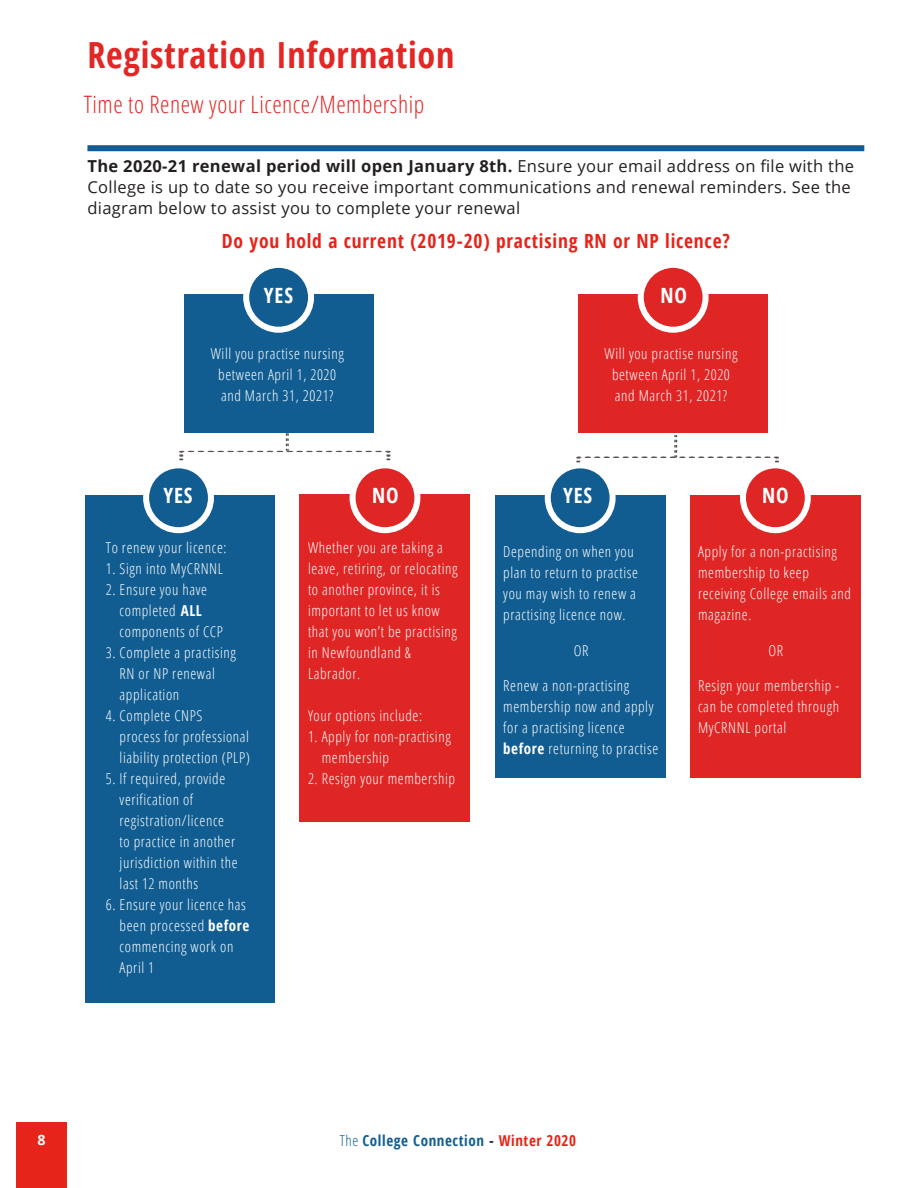
<style>
.page{position:relative;width:918px;height:1188px;background:#fff}
.page>*{position:absolute;margin:0;border:0;box-sizing:border-box;transform-origin:0 0}
.Title_Header__Red{font:700 36px "Open Sans Condensed";letter-spacing:.02em;color:#e22725}
.Title_Sub-Header__Re{font:300 24px "Open Sans Condensed";letter-spacing:.02em;color:#e22725}
.Header__Small_-_Red{font:700 21px "Open Sans Condensed";letter-spacing:.04em;color:#fff}
.Header__Small_-_Red-2{font:700 19.5px "Open Sans Condensed";letter-spacing:.04em;color:#e72419}
.Large_Body__intro{font:16.5px/21px "Open Sans";letter-spacing:.02em;color:#231f20}
.t1{font:300 15px/21px "Open Sans Condensed";letter-spacing:.04em;color:#fff}
.t2{font:700 15px "Open Sans Condensed";letter-spacing:.04em;color:#125e92}
.t3{font:700 14.25px "Open Sans";color:#fff}
.s1{font-weight:700}
.s2{font-weight:300}
.s3{color:#231f20}
.s4{color:#e72419}
</style>
<div class="page">
<div style="left:16px;top:1122px;width:50px;height:65px;background:#e72419"></div>
<div style="left:87px;top:145px;width:777px;height:6px;background:#115c92"></div>
<svg style="left:179px;top:428px;width:211px;height:32px"></svg>
<svg style="left:576px;top:435px;width:202px;height:27px"></svg>
<div style="left:184px;top:294px;width:189px;height:138px;background:#115d91"></div>
<div style="left:246px;top:265px;width:65px;height:65px;background:#115d91;border-radius:50%"></div>
<div style="left:243px;top:262px;width:71px;height:71px;border:6px solid #fff;border-radius:50%"></div>
<div style="left:578px;top:294px;width:189px;height:138px;background:#e02525"></div>
<div style="left:640px;top:265px;width:65px;height:65px;background:#e02525;border-radius:50%"></div>
<div style="left:637px;top:262px;width:71px;height:71px;border:6px solid #fff;border-radius:50%"></div>
<div style="left:85px;top:494px;width:190px;height:508px;background:#115d91"></div>
<div style="left:146px;top:465px;width:65px;height:65px;background:#115d91;border-radius:50%"></div>
<div style="left:143px;top:462px;width:71px;height:71px;border:6px solid #fff;border-radius:50%"></div>
<div style="left:299px;top:494px;width:171px;height:327px;background:#e02525"></div>
<div style="left:352px;top:465px;width:65px;height:65px;background:#e02525;border-radius:50%"></div>
<div style="left:349px;top:462px;width:71px;height:71px;border:6px solid #fff;border-radius:50%"></div>
<div style="left:495px;top:494px;width:170px;height:283px;background:#115d91"></div>
<svg style="left:544px;top:462px;width:71px;height:71px"></svg>
<div style="left:690px;top:494px;width:170px;height:283px;background:#e02525"></div>
<svg style="left:739px;top:462px;width:71px;height:71px"></svg>
<p class="Title_Header__Red" style="left:87px;top:30px;width:368px">Registration Information</p>
<p class="Title_Sub-Header__Re" style="left:84px;top:88px;width:342px">Time to Renew your Licence/Membership</p>
<p class="Large_Body__intro" style="left:87px;top:155px;width:768px"><span class="s1">The 2020-21 renewal period will open January 8th.</span> Ensure your email address on file with the<br>College is up to date so you receive important communications and renewal reminders. See the diagram below to assist you to complete your renewal</p>
<p class="Header__Small_-_Red-2" style="left:222px;top:228px;width:509px">Do you hold a current (2019-20) practising RN or NP licence?</p>
<p class="Header__Small_-_Red" style="left:264px;top:281px;width:31px">YES</p>
<p class="Header__Small_-_Red" style="left:660px;top:281px;width:28px">NO</p>
<p class="t1" style="left:211px;top:342px;width:134px;text-align:center">Will you practise nursing between April 1, 2020 and March 31, 2021?</p>
<p class="t1" style="left:604px;top:342px;width:134px;text-align:center">Will you practise nursing between April 1, 2020 and March 31, 2021?</p>
<p class="Header__Small_-_Red" style="left:163px;top:481px;width:31px">YES</p>
<p class="Header__Small_-_Red" style="left:372px;top:481px;width:28px">NO</p>
<p class="Header__Small_-_Red" style="left:563px;top:481px;width:31px">YES</p>
<p class="Header__Small_-_Red" style="left:761px;top:481px;width:28px">NO</p>
<p class="t1" style="left:106px;top:536px;width:122px">To renew your licence:</p>
<p class="t1" style="left:106px;top:557px;width:119px">1. Sign into MyCRNNL</p>
<p class="t1" style="left:120px;top:578px;width:105px;text-indent:-14px">2. Ensure you have completed <span class="s1">ALL </span>components of CCP</p>
<p class="t1" style="left:120px;top:641px;width:118px;text-indent:-14px">3. Complete a practising<br>RN or NP renewal application</p>
<p class="t1" style="left:120px;top:704px;width:132px;text-indent:-14px">4. Complete CNPS<br>process for professional liability protection (PLP)</p>
<p class="t1" style="left:120px;top:767px;width:119px;text-indent:-14px">5. If required, provide verification of registration/licence to practice in another jurisdiction within the last 12 months</p>
<p class="t1" style="left:120px;top:893px;width:131px;text-indent:-14px">6. Ensure your licence has been processed <span class="s1">before </span>commencing work on<br>April 1</p>
<p class="t1" style="left:308px;top:536px;width:151px">Whether you are taking a leave, retiring, or relocating to another province, it is important to let us know that you won’t be practising in Newfoundland &amp;<br>Labrador.</p>
<p class="t1" style="left:308px;top:704px;width:116px">Your options include:</p>
<p class="t1" style="left:321px;top:725px;width:130px;text-indent:-14px">1. Apply for non-practising membership</p>
<p class="t1" style="left:308px;top:767px;width:148px">2. Resign your membership</p>
<p class="t1" style="left:503px;top:541px;width:136px">Depending on when you plan to return to practise you may wish to renew a practising licence now.</p>
<p class="t1" style="left:573px;top:639px;width:16px">OR</p>
<p class="t1" style="left:503px;top:674px;width:156px">Renew a non-practising membership now and apply for a practising licence <span class="s1">before</span> returning to practise</p>
<p class="t1" style="left:698px;top:541px;width:154px">Apply for a non-practising membership to keep receiving College emails and magazine.</p>
<p class="t1" style="left:768px;top:639px;width:16px">OR</p>
<p class="t1" style="left:698px;top:674px;width:143px;text-align:justify">Resign your membership - can be completed through MyCRNNL portal</p>
<p class="t3" style="left:37px;top:1129px;width:10px">8</p>
<p class="t2" style="left:339px;top:1129px;width:238px"><span class="s2">The</span> College Connection <span class="s3">-</span> <span class="s4">Winter 2020</span></p>
</div>
